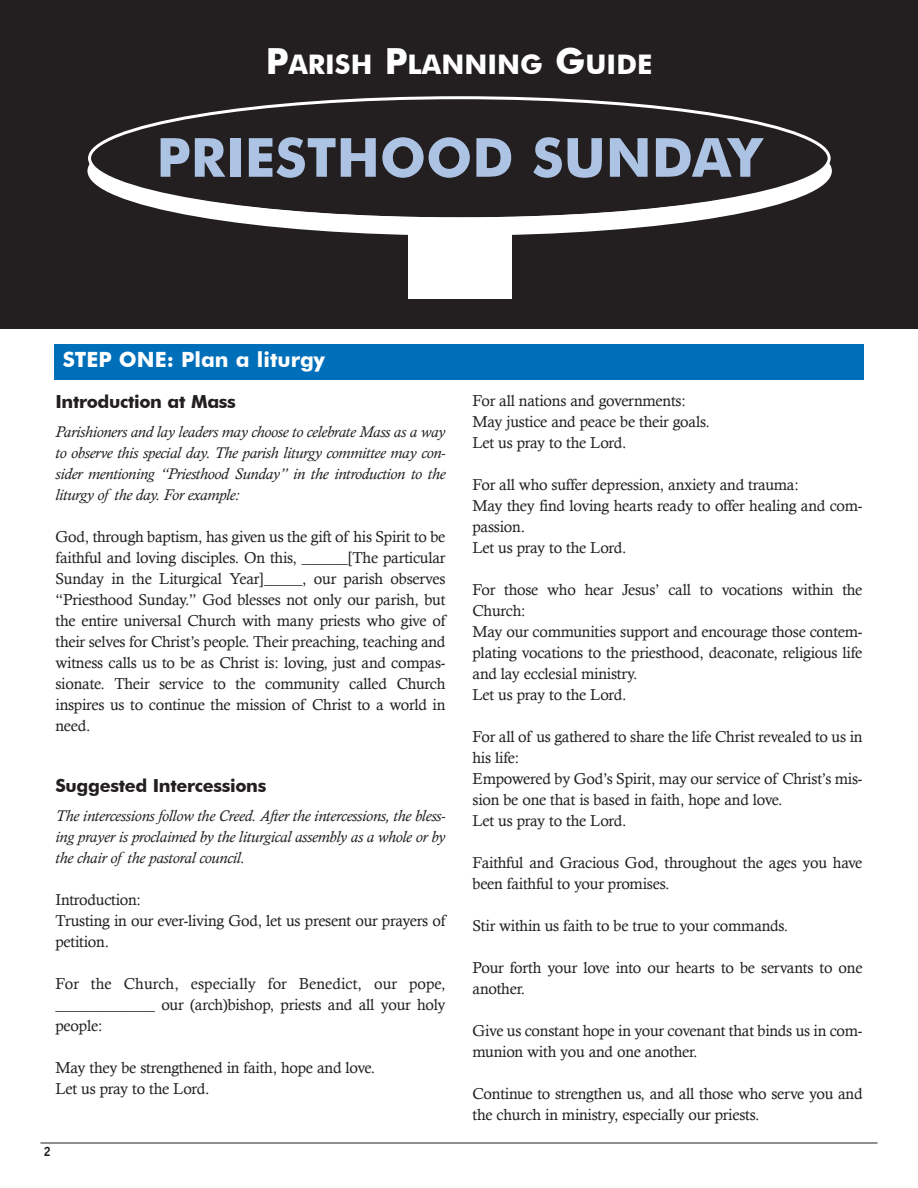
<style>
.page{position:relative;width:918px;height:1188px;background:#fff}
.page>*{position:absolute;margin:0;border:0;box-sizing:border-box;transform-origin:0 0}
.t1{font:700 54px "Futura BT";color:#adc3e4}
.t2{font:700 27px "Futura BT";color:#fff}
.t3{font:700 21px "Futura BT";color:#fff}
.t4{font:700 18px "Futura BT";letter-spacing:-.02em;color:#231f20}
.t5{font:15.75px/21px "Calisto";letter-spacing:-.015em;color:#231f20}
.t6{font:italic 15.75px/21px "Calisto";letter-spacing:-.015em;color:#231f20;text-align:justify}
.t7{font:700 13.5px "Officina Sans";color:#231f20}
.s1{font-size:36px}
</style>
<div class="page">
<hr style="left:40px;top:1143px;width:838px;height:1px;background:#231f20">
<div style="left:0;top:0;width:918px;height:328px;background:#231f20"></div>
<div style="left:408px;top:225px;width:103px;height:74px;background:#fff"></div>
<div style="left:87px;top:106px;width:745px;height:129px;background:#fff;border-radius:50%"></div>
<svg style="left:88px;top:96px;width:743px;height:124px"></svg>
<div style="left:54px;top:344px;width:810px;height:36px;background:#006fba"></div>
<h2 class="t2" style="left:266px;top:48px;width:388px"><span class="s1">P</span>arish <span class="s1">P</span>lanninG <span class="s1">G</span>uide</h2>
<h1 class="t1" style="left:156px;top:125px;width:607px">Priesthood sunday</h1>
<h3 class="t3" style="left:63px;top:347px;width:265px">steP one: Plan a liturgy</h3>
<p class="t4" style="left:56px;top:391px;width:182px">introduction at Mass</p>
<p class="t6" style="left:55px;top:421px;width:392px">Parishioners and lay leaders may choose to celebrate Mass as a way to observe this special day. The parish liturgy committee may con&shy;sider mentioning “Priesthood Sunday” in the introduction to the liturgy of the day. For example:</p>
<p class="t5" style="left:55px;top:526px;width:392px;text-align:justify">God, through baptism, has given us the gift of his Spirit to be faithful and loving disciples. On this, ______[The particular Sunday in the Liturgical Year]_____, our parish observes “Priesthood Sunday.” God blesses not only our parish, but the entire universal Church with many priests who give of their selves for Christ’s people. Their preaching, teaching and witness calls us to be as Christ is: loving, just and compas&shy;sionate. Their service to the community called Church inspires us to continue the mission of Christ to a world in need.</p>
<p class="t4" style="left:56px;top:775px;width:212px">suggested intercessions</p>
<p class="t6" style="left:55px;top:805px;width:392px">The intercessions follow the Creed. After the intercessions, the bless&shy;ing prayer is proclaimed by the liturgical assembly as a whole or by the chair of the pastoral council.</p>
<p class="t5" style="left:55px;top:889px;width:392px">Introduction:<br>Trusting in our ever-living God, let us present our prayers of petition.</p>
<p class="t5" style="left:56px;top:973px;width:392px;text-align:justify">For the Church, especially for Benedict, our pope, _____________ our (arch)bishop, priests and all your holy people:</p>
<p class="t5" style="left:56px;top:1057px;width:321px">May they be strengthened in faith, hope and love.<br>Let us pray to the Lord.</p>
<p class="t7" style="left:44px;top:1146px;width:9px">2</p>
<p class="t5" style="left:473px;top:390px;width:239px">For all nations and governments:<br>May justice and peace be their goals.<br>Let us pray to the Lord.</p>
<p class="t5" style="left:473px;top:474px;width:392px">For all who suffer depression, anxiety and trauma:<br>May they find loving hearts ready to offer healing and com&shy;passion.<br>Let us pray to the Lord.</p>
<p class="t5" style="left:473px;top:579px;width:392px">For those who hear Jesus’ call to vocations within the Church:<br>May our communities support and encourage those contem&shy;plating vocations to the priesthood, deaconate, religious life and lay ecclesial ministry.<br>Let us pray to the Lord.</p>
<p class="t5" style="left:473px;top:726px;width:392px">For all of us gathered to share the life Christ revealed to us in his life:<br>Empowered by God’s Spirit, may our service of Christ’s mis&shy;sion be one that is based in faith, hope and love.<br>Let us pray to the Lord.</p>
<p class="t5" style="left:473px;top:852px;width:391px">Faithful and Gracious God, throughout the ages you have been faithful to your promises.</p>
<p class="t5" style="left:473px;top:915px;width:317px">Stir within us faith to be true to your commands.</p>
<p class="t5" style="left:473px;top:957px;width:391px">Pour forth your love into our hearts to be servants to one another.</p>
<p class="t5" style="left:473px;top:1020px;width:392px">Give us constant hope in your covenant that binds us in com&shy;munion with you and one another.</p>
<p class="t5" style="left:473px;top:1083px;width:392px">Continue to strengthen us, and all those who serve you and the church in ministry, especially our priests.</p>
</div>
